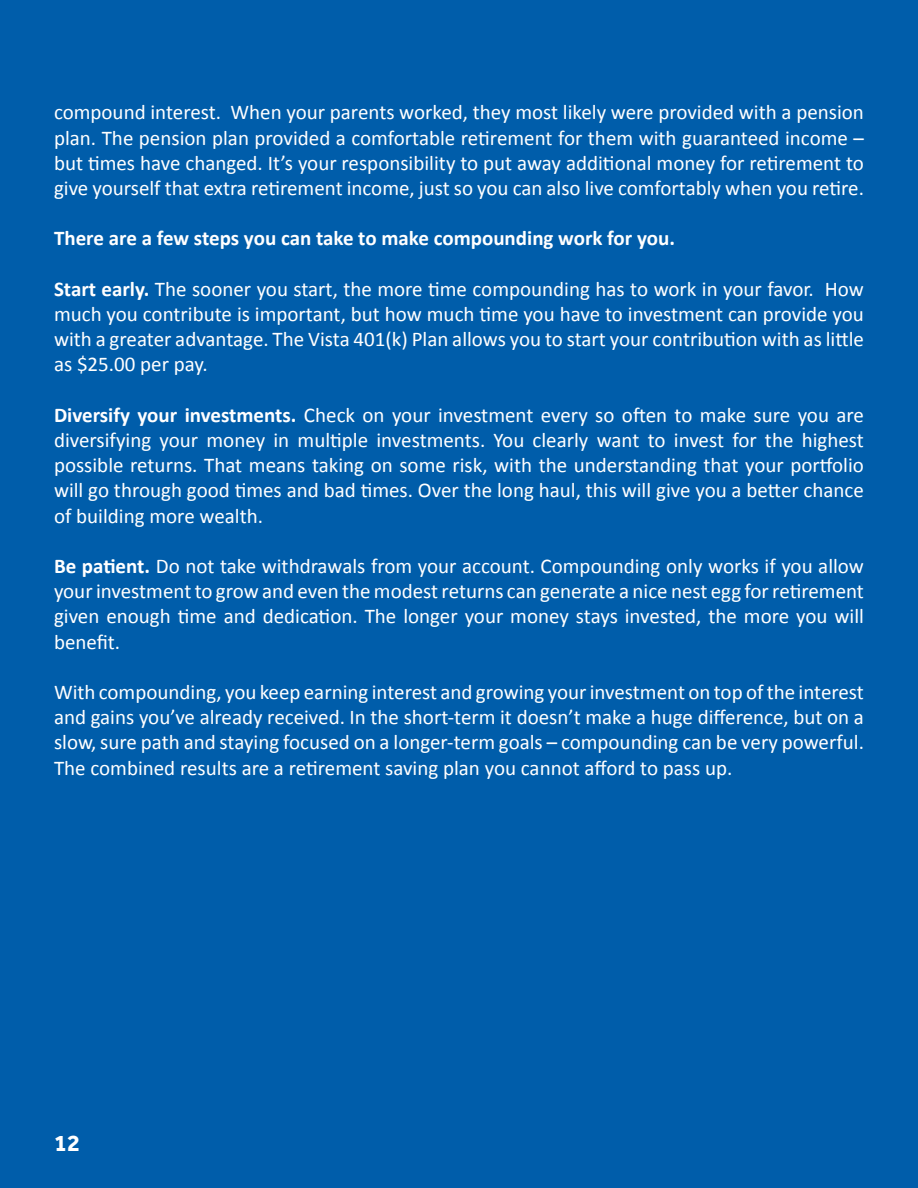
<style>
.page{position:relative;width:918px;height:1188px;background:#005daa}
.page>*{position:absolute;margin:0;border:0;box-sizing:border-box;transform-origin:0 0}
.t1{font:700 24px "Effra";color:#fff}
.t2{font:21px/25.2px "Calibri";color:#fff;text-align:justify}
.t3{font:700 21px "Calibri";color:#fff}
.s1{font-weight:700}
</style>
<div class="page">
<p class="t2" style="left:54px;top:100px;width:811px">compound interest. When your parents worked, they most likely were provided with a pension plan. The pension plan provided a comfortable retirement for them with guaranteed income – but times have changed. It’s your responsibility to put away additional money for retirement to give yourself that extra retirement income, just so you can also live comfortably when you retire.</p>
<p class="t3" style="left:54px;top:225px;width:623px">There are a few steps you can take to make compounding work for you.</p>
<p class="t2" style="left:54px;top:276px;width:811px"><span class="s1">Start early.</span> The sooner you start, the more time compounding has to work in your favor. How much you contribute is important, but how much time you have to investment can provide you with a greater advantage. The Vista 401(k) Plan allows you to start your contribution with as little as $25.00 per pay.</p>
<p class="t2" style="left:54px;top:402px;width:812px"><span class="s1">Diversify your investments.</span> Check on your investment every so often to make sure you are diversifying your money in multiple investments. You clearly want to invest for the highest possible returns. That means taking on some risk, with the understanding that your portfolio will go through good times and bad times. Over the long haul, this will give you a better chance of building more wealth.</p>
<p class="t2" style="left:54px;top:554px;width:812px"><span class="s1">Be patient.</span> Do not take withdrawals from your account. Compounding only works if you allow your investment to grow and even the modest returns can generate a nice nest egg for retirement given enough time and dedication. The longer your money stays invested, the more you will benefit.</p>
<p class="t2" style="left:54px;top:680px;width:812px">With compounding, you keep earning interest and growing your investment on top of the interest and gains you’ve already received. In the short-term it doesn’t make a huge difference, but on a slow, sure path and staying focused on a longer-term goals – compounding can be very powerful.<br>The combined results are a retirement saving plan you cannot afford to pass up.</p>
<p class="t1" style="left:54px;top:1129px;width:28px">12</p>
</div>
